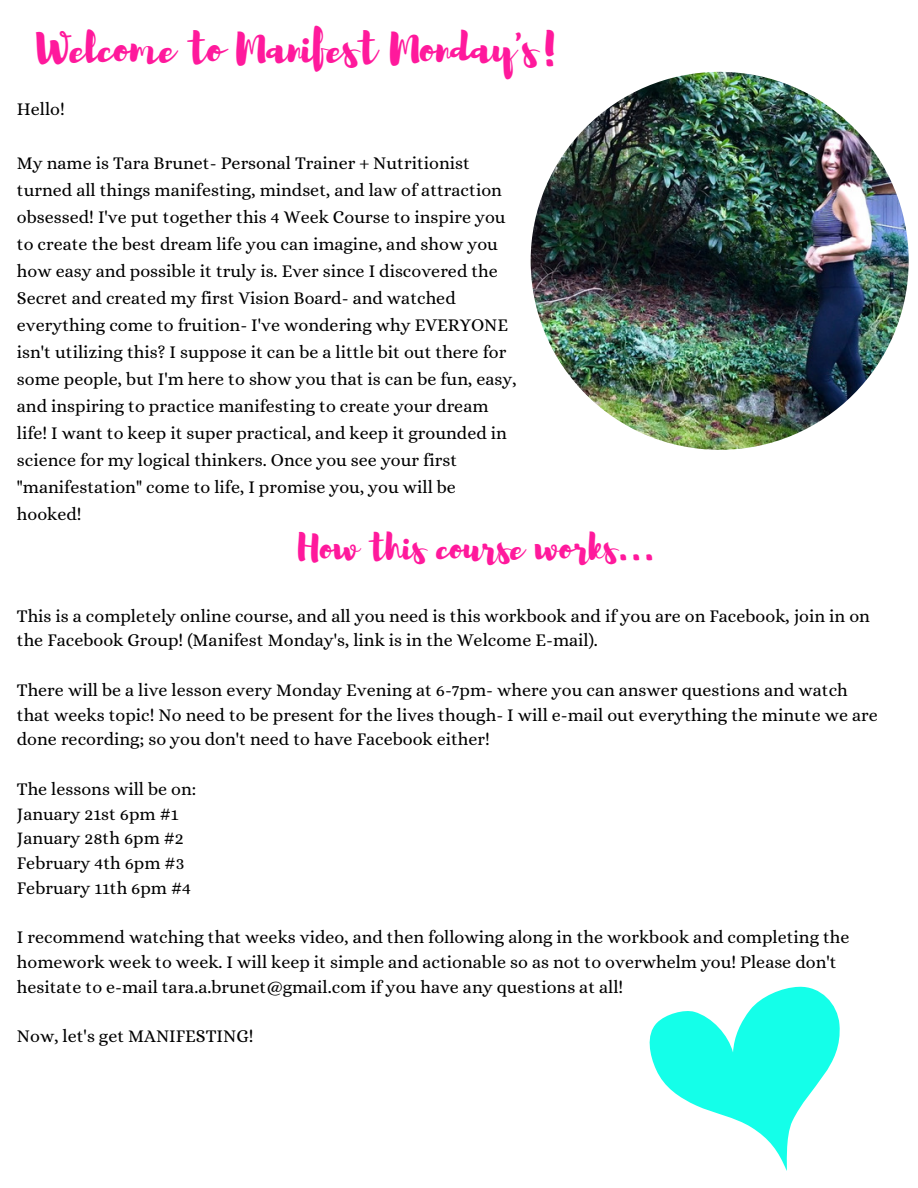
<style>
.page{position:relative;width:918px;height:1188px;background:#fff}
.page>*{position:absolute;margin:0;border:0;box-sizing:border-box;transform-origin:0 0}
.t1{font:42px "Brusher";color:#ff199c}
.t2{font:36px "Brusher";color:#ff199c}
.t3{font:18px/27px "Alice";color:#000}
</style>
<div class="page">
<img style="left:531px;top:72px;width:378px;height:378px;border-radius:50%">
<svg style="left:649px;top:986px;width:191px;height:185px"></svg>
<h1 class="t1" style="left:38px;top:21px;width:526px">Welcome to Manifest Monday's!</h1>
<p class="t3" style="left:17px;top:95px;width:49px">Hello!</p>
<p class="t3" style="left:17px;top:149px;width:501px">My name is Tara Brunet- Personal Trainer + Nutritionist turned all things manifesting, mindset, and law of attraction obsessed! I've put together this 4 Week Course to inspire you to create the best dream life you can imagine, and show you how easy and possible it truly is. Ever since I discovered the Secret and created my first Vision Board- and watched everything come to fruition- I've wondering why EVERYONE isn't utilizing this? I suppose it can be a little bit out there for some people, but I'm here to show you that is can be fun, easy, and inspiring to practice manifesting to create your dream life! I want to keep it super practical, and keep it grounded in science for my logical thinkers. Once you see your first "manifestation" come to life, I promise you, you will be hooked!</p>
<h2 class="t2" style="left:298px;top:524px;width:359px">How this course works...</h2>
<p class="t3" style="left:17px;top:603px;width:855px;line-height:24.8px">This is a completely online course, and all you need is this workbook and if you are on Facebook, join in on the Facebook Group! (Manifest Monday's, link is in the Welcome E-mail).</p>
<p class="t3" style="left:17px;top:677px;width:862px;line-height:24.8px">There will be a live lesson every Monday Evening at 6-7pm- where you can answer questions and watch that weeks topic! No need to be present for the lives though- I will e-mail out everything the minute we are done recording; so you don't need to have Facebook either!</p>
<p class="t3" style="left:17px;top:776px;width:181px;line-height:24.8px">The lessons will be on:<br>January 21st 6pm #1<br>January 28th 6pm #2<br>February 4th 6pm #3<br>February 11th 6pm #4</p>
<p class="t3" style="left:17px;top:925px;width:834px;line-height:24.8px">I recommend watching that weeks video, and then following along in the workbook and completing the homework week to week. I will keep it simple and actionable so as not to overwhelm you! Please don't hesitate to e-mail tara.a.brunet@gmail.com if you have any questions at all!</p>
<p class="t3" style="left:17px;top:1023px;width:238px">Now, let's get MANIFESTING!</p>
</div>
